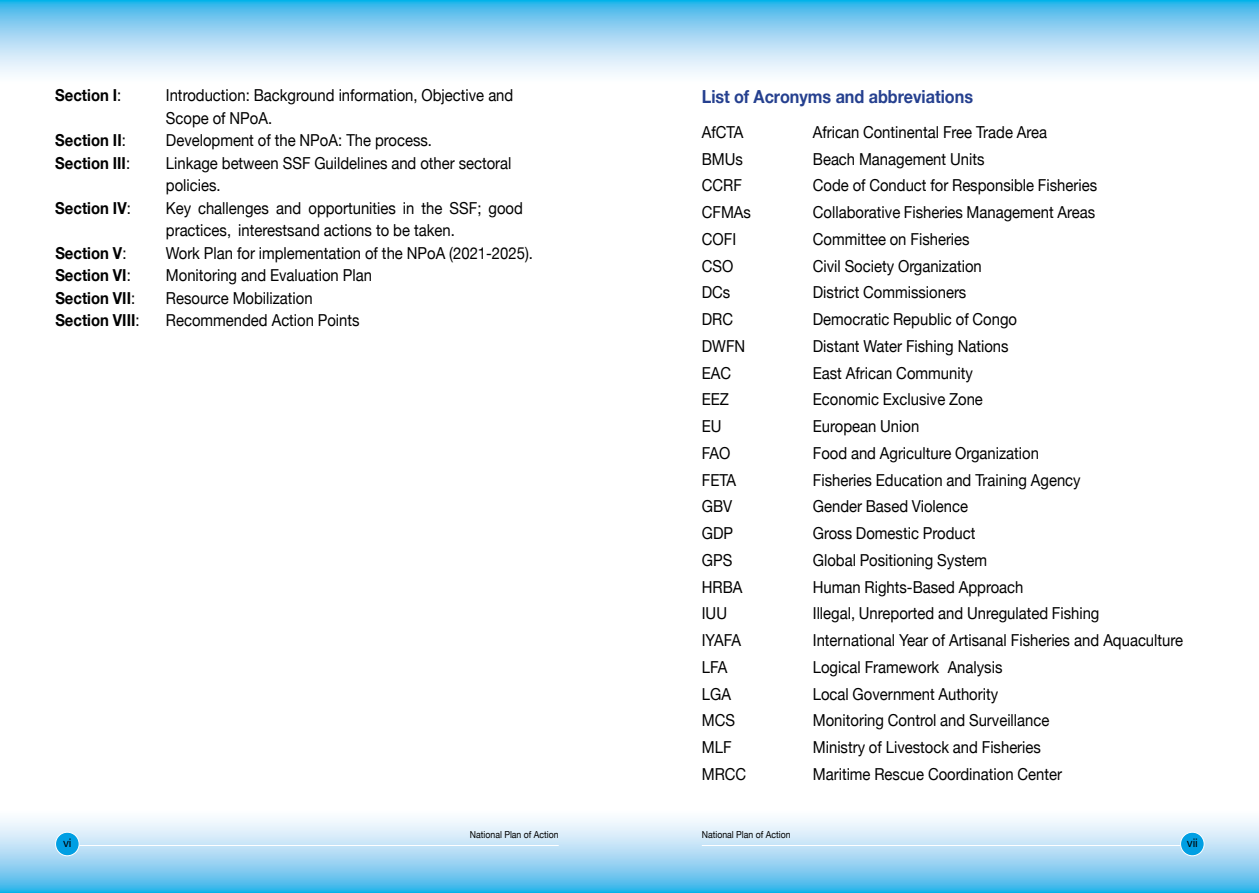
<style>
.page{position:relative;width:1259px;height:893px;background:#fff}
.page>*{position:absolute;margin:0;border:0;box-sizing:border-box;transform-origin:0 0}
.t1{font:700 18px "Helvetica Neue";color:#25408f;scale:.9 1}
.t2{font:16.5px/22.5px "Helvetica Neue";color:#000;scale:.9 1}
.t3{font:700 16.5px "Helvetica Neue";color:#000;scale:.9 1}
.t4{font:11.85px "Helvetica Neue";color:#000}
.t5{font:9.6px "Helvetica Neue";color:#000;scale:.9 1}
.s1{font-weight:400}
</style>
<div class="page">
<svg style="left:0;top:818px;width:627px;height:75px"></svg>
<svg style="left:627px;top:818px;width:632px;height:75px"></svg>
<hr style="left:702px;top:845px;width:498px;height:1px;background:#fff">
<hr style="left:71px;top:845px;width:488px;height:1px;background:#fff">
<div style="left:56px;top:832px;width:23px;height:24px;background:#009fe3;border-radius:50%"></div>
<div style="left:55px;top:832px;width:24px;height:24px;border:1px solid #fff;border-radius:50%"></div>
<div style="left:1180px;top:832px;width:24px;height:24px;background:#009fe3;border-radius:50%"></div>
<div style="left:1180px;top:832px;width:24px;height:24px;border:1px solid #fff;border-radius:50%"></div>
<svg style="left:0;top:0;width:626px;height:75px"></svg>
<svg style="left:626px;top:0;width:633px;height:75px"></svg>
<p class="t3" style="left:55px;top:82px;width:75px">Section I<span class="s1">:</span></p>
<p class="t2" style="left:166px;top:85px;width:387px">Introduction: Background information, Objective and<br>Scope of NPoA.</p>
<p class="t3" style="left:55px;top:127px;width:80px">Section II<span class="s1">:</span></p>
<p class="t2" style="left:166px;top:130px;width:297px">Development of the NPoA: The process.</p>
<p class="t3" style="left:55px;top:150px;width:85px">Section III<span class="s1">:</span></p>
<p class="t2" style="left:166px;top:152px;width:385px">Linkage between SSF Guildelines and other sectoral policies.</p>
<p class="t3" style="left:55px;top:195px;width:85px">Section IV<span class="s1">:</span></p>
<p class="t2" style="left:166px;top:197px;width:398px">Key challenges and opportunities in the SSF; good practices, interests and actions to be taken.</p>
<p class="t3" style="left:55px;top:240px;width:81px">Section V<span class="s1">:</span></p>
<p class="t2" style="left:166px;top:243px;width:409px">Work Plan for implementation of the NPoA (2021-2025).</p>
<p class="t3" style="left:55px;top:262px;width:85px">Section VI<span class="s1">:</span></p>
<p class="t2" style="left:166px;top:265px;width:230px">Monitoring and Evaluation Plan</p>
<p class="t3" style="left:55px;top:285px;width:90px">Section VII<span class="s1">:</span></p>
<p class="t2" style="left:166px;top:288px;width:165px">Resource Mobilization</p>
<p class="t3" style="left:55px;top:307px;width:95px">Section VIII<span class="s1">:</span></p>
<p class="t2" style="left:166px;top:310px;width:217px">Recommended Action Points</p>
<p class="t1" style="left:702px;top:82px;width:303px">List of Acronyms and abbreviations</p>
<p class="t2" style="left:702px;top:122px;width:48px">AfCTA</p>
<p class="t2" style="left:813px;top:122px;width:262px">African Continental Free Trade Area</p>
<p class="t2" style="left:702px;top:148px;width:47px">BMUs</p>
<p class="t2" style="left:813px;top:148px;width:192px">Beach Management Units</p>
<p class="t2" style="left:702px;top:175px;width:46px">CCRF</p>
<p class="t2" style="left:813px;top:175px;width:317px">Code of Conduct for Responsible Fisheries</p>
<p class="t2" style="left:702px;top:202px;width:56px">CFMAs</p>
<p class="t2" style="left:813px;top:202px;width:315px">Collaborative Fisheries Management Areas</p>
<p class="t2" style="left:702px;top:229px;width:40px">COFI</p>
<p class="t2" style="left:813px;top:229px;width:176px">Committee on Fisheries</p>
<p class="t2" style="left:702px;top:255px;width:37px">CSO</p>
<p class="t2" style="left:813px;top:255px;width:189px">Civil Society Organization</p>
<p class="t2" style="left:702px;top:282px;width:33px">DCs</p>
<p class="t2" style="left:813px;top:282px;width:172px">District Commissioners</p>
<p class="t2" style="left:702px;top:309px;width:36px">DRC</p>
<p class="t2" style="left:813px;top:309px;width:228px">Democratic Republic of Congo</p>
<p class="t2" style="left:702px;top:336px;width:50px">DWFN</p>
<p class="t2" style="left:813px;top:336px;width:219px">Distant Water Fishing Nations</p>
<p class="t2" style="left:702px;top:362px;width:34px">EAC</p>
<p class="t2" style="left:813px;top:362px;width:179px">East African Community</p>
<p class="t2" style="left:702px;top:389px;width:32px">EEZ</p>
<p class="t2" style="left:813px;top:389px;width:190px">Economic Exclusive Zone</p>
<p class="t2" style="left:702px;top:416px;width:23px">EU</p>
<p class="t2" style="left:813px;top:416px;width:120px">European Union</p>
<p class="t2" style="left:702px;top:443px;width:33px">FAO</p>
<p class="t2" style="left:813px;top:443px;width:253px">Food and Agriculture Organization</p>
<p class="t2" style="left:702px;top:469px;width:40px">FETA</p>
<p class="t2" style="left:813px;top:469px;width:299px">Fisheries Education and Training Agency</p>
<p class="t2" style="left:702px;top:496px;width:35px">GBV</p>
<p class="t2" style="left:813px;top:496px;width:174px">Gender Based Violence</p>
<p class="t2" style="left:702px;top:523px;width:36px">GDP</p>
<p class="t2" style="left:813px;top:523px;width:182px">Gross Domestic Product</p>
<p class="t2" style="left:702px;top:550px;width:35px">GPS</p>
<p class="t2" style="left:813px;top:550px;width:195px">Global Positioning System</p>
<p class="t2" style="left:702px;top:576px;width:47px">HRBA</p>
<p class="t2" style="left:813px;top:576px;width:236px">Human Rights-Based Approach</p>
<p class="t2" style="left:702px;top:603px;width:30px">IUU</p>
<p class="t2" style="left:813px;top:603px;width:320px">Illegal, Unreported and Unregulated Fishing</p>
<p class="t2" style="left:702px;top:630px;width:45px">IYAFA</p>
<p class="t2" style="left:813px;top:630px;width:413px">International Year of Artisanal Fisheries and Aquaculture</p>
<p class="t2" style="left:702px;top:657px;width:30px">LFA</p>
<p class="t2" style="left:813px;top:657px;width:212px">Logical Framework Analysis</p>
<p class="t2" style="left:702px;top:683px;width:34px">LGA</p>
<p class="t2" style="left:813px;top:683px;width:207px">Local Government Authority</p>
<p class="t2" style="left:702px;top:710px;width:38px">MCS</p>
<p class="t2" style="left:813px;top:710px;width:264px">Monitoring Control and Surveillance</p>
<p class="t2" style="left:702px;top:737px;width:35px">MLF</p>
<p class="t2" style="left:813px;top:737px;width:255px">Ministry of Livestock and Fisheries</p>
<p class="t2" style="left:702px;top:764px;width:51px">MRCC</p>
<p class="t2" style="left:813px;top:764px;width:278px">Maritime Rescue Coordination Center</p>
<p class="t5" style="left:470px;top:828px;width:100px">National Plan of Action</p>
<p class="t5" style="left:702px;top:828px;width:100px">National Plan of Action</p>
<p class="t4" style="left:63px;top:834px;width:10px">vi</p>
<p class="t4" style="left:1186px;top:834px;width:13px">vii</p>
</div>
